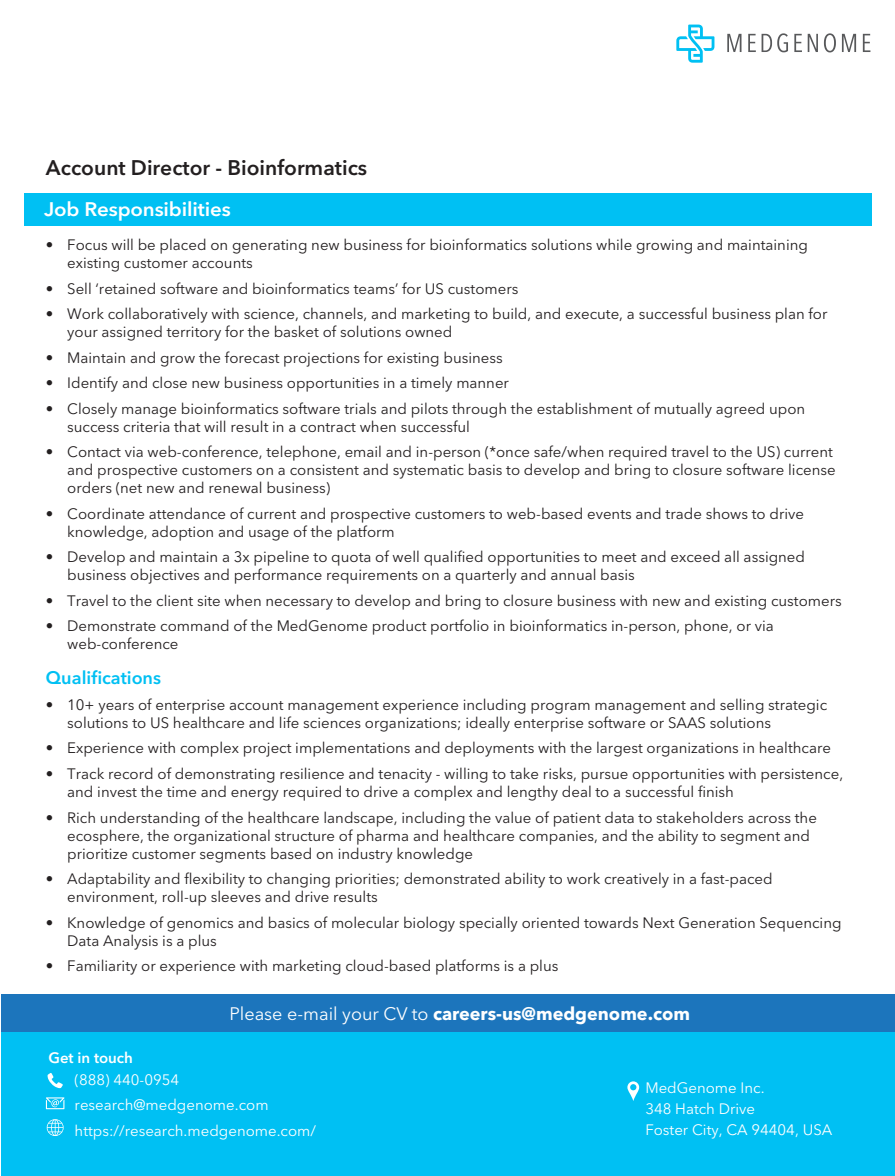
<style>
.page{position:relative;width:895px;height:1176px;background:#fff}
.page>*{position:absolute;margin:0;border:0;box-sizing:border-box;transform-origin:0 0}
.t1{font:600 21px "Avenir Next LT Pro";color:#231f20}
.t2{font:600 19.5px "Avenir Next LT Pro";letter-spacing:-.005em;color:#fff;scale:1.05 1}
.t3{font:700 18px "Avenir Next LT Pro";color:#fff}
.t4{font:600 18px "Avenir Next LT Pro";color:#00c0f3}
.t5{font:15px/18px "Avenir Next LT Pro";color:#231f20}
.t6{font:15px/21px "Avenir Next LT Pro";color:#fff}
.t7{font:600 15px "Avenir Next LT Pro";color:#fff}
.s1{font-weight:400}
</style>
<div class="page">
<div style="left:1px;top:1028px;width:893px;height:147px;background:#00c0f3"></div>
<div style="left:1px;top:993px;width:893px;height:38px;background:#1c75bc"></div>
<div style="left:24px;top:193px;width:847px;height:32px;background:#00c0f3"></div>
<svg style="left:627px;top:1081px;width:12px;height:19px"></svg>
<svg style="left:630px;top:1083px;width:6px;height:7px"></svg>
<svg style="left:46px;top:1097px;width:18px;height:12px"></svg>
<svg style="left:48px;top:1073px;width:15px;height:15px"></svg>
<svg style="left:47px;top:1119px;width:17px;height:16px"></svg>
<svg style="left:727px;top:34px;width:14px;height:18px"></svg>
<svg style="left:748px;top:34px;width:7px;height:18px"></svg>
<svg style="left:761px;top:33px;width:27px;height:19px"></svg>
<svg style="left:794px;top:34px;width:7px;height:18px"></svg>
<svg style="left:807px;top:34px;width:10px;height:18px"></svg>
<svg style="left:823px;top:33px;width:12px;height:19px"></svg>
<svg style="left:841px;top:34px;width:15px;height:18px"></svg>
<svg style="left:862px;top:34px;width:8px;height:18px"></svg>
<svg style="left:676px;top:25px;width:38px;height:38px"></svg>
<h1 class="t1" style="left:46px;top:155px;width:323px">Account Director - Bioinformatics</h1>
<h2 class="t2" style="left:44px;top:197px;width:179px">Job Responsibilities</h2>
<p class="t5" style="left:67px;top:236px;width:742px;text-indent:-21px">• Focus will be placed on generating new business for bioinformatics solutions while growing and maintaining existing customer accounts</p>
<p class="t5" style="left:46px;top:279px;width:474px">• Sell ‘retained software and bioinformatics teams’ for US customers</p>
<p class="t5" style="left:67px;top:305px;width:761px;text-indent:-21px">• Work collaboratively with science, channels, and marketing to build, and execute, a successful business plan for your assigned territory for the basket of solutions owned</p>
<p class="t5" style="left:46px;top:348px;width:458px">• Maintain and grow the forecast projections for existing business</p>
<p class="t5" style="left:46px;top:374px;width:464px">• Identify and close new business opportunities in a timely manner</p>
<p class="t5" style="left:67px;top:399px;width:739px;text-indent:-21px">• Closely manage bioinformatics software trials and pilots through the establishment of mutually agreed upon success criteria that will result in a contract when successful</p>
<p class="t5" style="left:67px;top:443px;width:770px;text-indent:-21px">• Contact via web-conference, telephone, email and in-person (*once safe/when required travel to the US) current and prospective customers on a consistent and systematic basis to develop and bring to closure software license orders (net new and renewal business)</p>
<p class="t5" style="left:67px;top:504px;width:738px;text-indent:-21px">• Coordinate attendance of current and prospective customers to web-based events and trade shows to drive knowledge, adoption and usage of the platform</p>
<p class="t5" style="left:67px;top:548px;width:739px;text-indent:-21px">• Develop and maintain a 3x pipeline to quota of well qualified opportunities to meet and exceed all assigned business objectives and performance requirements on a quarterly and annual basis</p>
<p class="t5" style="left:46px;top:591px;width:797px">• Travel to the client site when necessary to develop and bring to closure business with new and existing customers</p>
<p class="t5" style="left:67px;top:617px;width:708px;text-indent:-21px">• Demonstrate command of the MedGenome product portfolio in bioinformatics in-person, phone, or via web-conference</p>
<p class="t4" style="left:46px;top:667px;width:117px">Qualifications</p>
<p class="t5" style="left:67px;top:695px;width:761px;text-indent:-21px">• 10+ years of enterprise account management experience including program management and selling strategic solutions to US healthcare and life sciences organizations; ideally enterprise software or SAAS solutions</p>
<p class="t5" style="left:46px;top:739px;width:786px">• Experience with complex project implementations and deployments with the largest organizations in healthcare</p>
<p class="t5" style="left:67px;top:764px;width:777px;text-indent:-21px">• Track record of demonstrating resilience and tenacity - willing to take risks, pursue opportunities with persistence, and invest the time and energy required to drive a complex and lengthy deal to a successful finish</p>
<p class="t5" style="left:67px;top:808px;width:751px;text-indent:-21px">• Rich understanding of the healthcare landscape, including the value of patient data to stakeholders across the ecosphere, the organizational structure of pharma and healthcare companies, and the ability to segment and prioritize customer segments based on industry knowledge</p>
<p class="t5" style="left:67px;top:869px;width:707px;text-indent:-21px">• Adaptability and flexibility to changing priorities; demonstrated ability to work creatively in a fast-paced environment, roll-up sleeves and drive results</p>
<p class="t5" style="left:67px;top:913px;width:775px;text-indent:-21px">• Knowledge of genomics and basics of molecular biology specially oriented towards Next Generation Sequencing<br>Data Analysis is a plus</p>
<p class="t5" style="left:46px;top:956px;width:514px">• Familiarity or experience with marketing cloud-based platforms is a plus</p>
<p class="t3" style="left:229px;top:1002px;width:462px"><span class="s1">Please e-mail your CV to</span> careers-us@medgenome.com</p>
<p class="t7" style="left:48px;top:1048px;width:86px">Get in touch</p>
<p class="t6" style="left:75px;top:1066px;width:243px;line-height:25.5px">(888) 440-0954 research@medgenome.com https://research.medgenome.com/</p>
<p class="t6" style="left:645px;top:1077px;width:188px">MedGenome Inc.<br>348 Hatch Drive<br>Foster City, CA 94404, USA</p>
</div>
